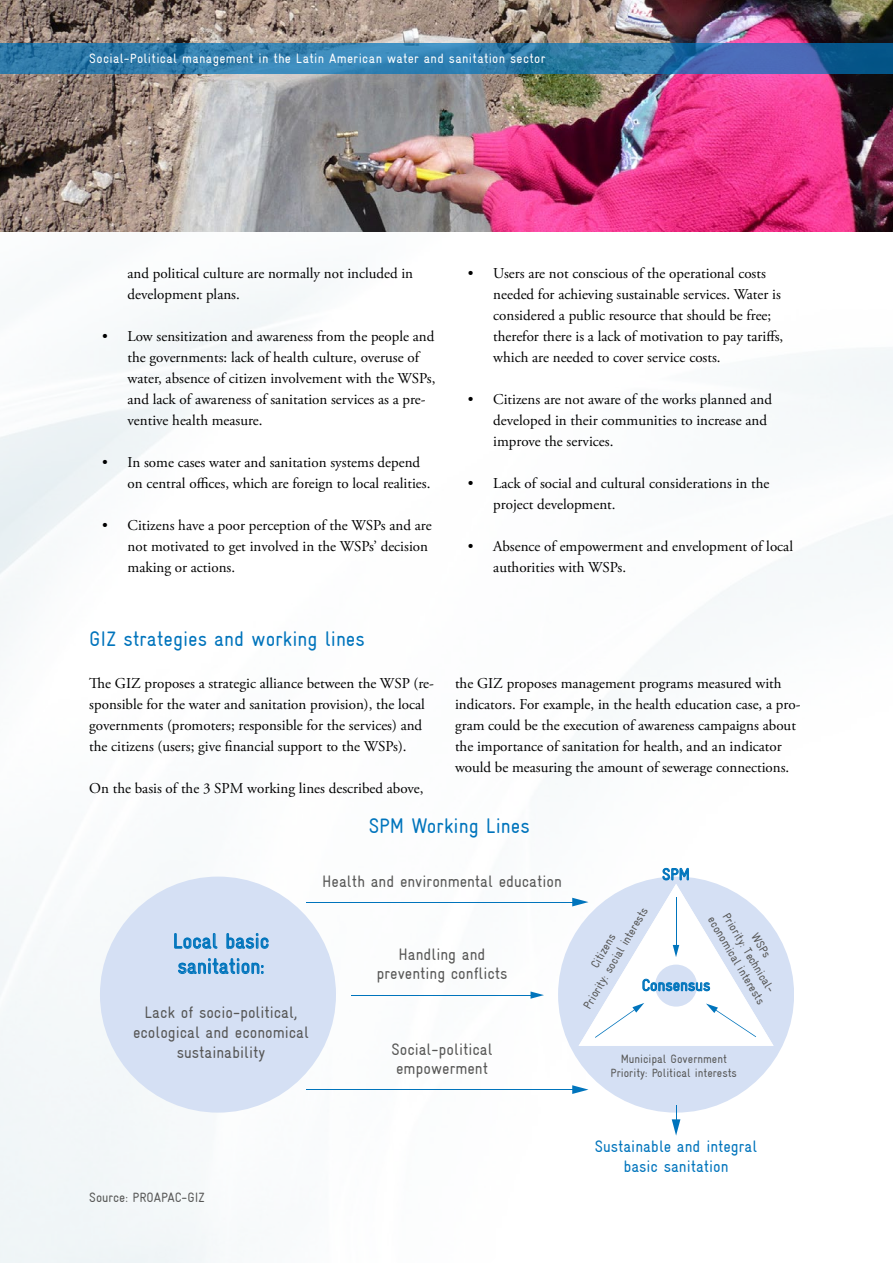
<style>
.page{position:relative;width:893px;height:1263px;background:#fff}
.page>*{position:absolute;margin:0;border:0;box-sizing:border-box;transform-origin:0 0}
.Fliesstext_Headline{font:condensed 21px/25.2px "Gravur";color:#0074bc}
.t1{font:condensed 16.5px/19.8px "Gravur";color:#575756;text-align:center}
.t2{font:condensed 16.5px/19.8px "Gravur";color:#0074bc;text-align:center}
.Fliesstext_NEU{font:15px/21px "Adobe Garamond Pro";color:#000}
.t3{font:condensed 13.5px "Gravur";letter-spacing:.025em;color:#fff}
.BU_01{font:condensed 13.5px "Gravur";color:#575756}
.t4{font:condensed 12px/14.4px "Gravur";color:#575756;text-align:center}
</style>
<div class="page">
<img style="left:0;top:0;width:893px;height:232px">
<div style="left:100px;top:876px;width:236px;height:236px;background:#d5e0f4;border-radius:50%"></div>
<svg style="left:558px;top:876px;width:235px;height:236px;fill:#d5e0f4"></svg>
<svg style="left:174px;top:933px;width:94px;height:16px"></svg>
<svg style="left:178px;top:958px;width:85px;height:16px"></svg>
<hr style="left:306px;top:902px;width:269px;height:1px;background:#0074bc">
<hr style="left:306px;top:1089px;width:269px;height:1px;background:#0074bc">
<svg style="left:572px;top:1085px;width:16px;height:9px"></svg>
<hr style="left:351px;top:995px;width:182px;height:1px;background:#0074bc">
<svg style="left:531px;top:991px;width:13px;height:8px"></svg>
<svg style="left:572px;top:867px;width:202px;height:179px"></svg>
<svg style="left:672px;top:1105px;width:8px;height:30px"></svg>
<svg style="left:0;top:43px;width:893px;height:30px;background:#3077aa"></svg>
<p class="t3" style="left:89px;top:51px;width:458px">Social-Political management in the Latin American water and sanitation sector</p>
<p class="Fliesstext_NEU" style="left:128px;top:264px;width:287px">and political culture are normally not included in development plans.</p>
<p class="Fliesstext_NEU" style="left:128px;top:327px;width:309px;text-indent:-26px">• Low sensitization and awareness from the people and the governments: lack of health culture, overuse of water, absence of citizen involvement with the WSPs, and lack of awareness of sanitation services as a pre&shy;ventive health measure.</p>
<p class="Fliesstext_NEU" style="left:128px;top:453px;width:304px;text-indent:-26px">• In some cases water and sanitation systems depend on central offices, which are foreign to local realities.</p>
<p class="Fliesstext_NEU" style="left:128px;top:516px;width:306px;text-indent:-26px">• Citizens have a poor perception of the WSPs and are not motivated to get involved in the WSPs’ decision making or actions.</p>
<p class="Fliesstext_NEU" style="left:493px;top:264px;width:292px;text-indent:-26px">• Users are not conscious of the operational costs needed for achieving sustainable services. Water is considered a public resource that should be free; therefor there is a lack of motivation to pay tariffs, which are needed to cover service costs.</p>
<p class="Fliesstext_NEU" style="left:493px;top:390px;width:280px;text-indent:-26px">• Citizens are not aware of the works planned and developed in their communities to increase and improve the services.</p>
<p class="Fliesstext_NEU" style="left:493px;top:474px;width:278px;text-indent:-26px">• Lack of social and cultural considerations in the project development.</p>
<p class="Fliesstext_NEU" style="left:493px;top:537px;width:301px;text-indent:-26px">• Absence of empowerment and envelopment of local authorities with WSPs.</p>
<p class="Fliesstext_Headline" style="left:89px;top:626px;width:277px">GIZ strategies and working lines</p>
<p class="Fliesstext_NEU" style="left:89px;top:673px;width:346px">The GIZ proposes a strategic alliance between the WSP (re&shy;sponsible for the water and sanitation provision), the local governments (promoters; responsible for the services) and the citizens (users; give financial support to the WSPs).</p>
<p class="Fliesstext_NEU" style="left:89px;top:778px;width:336px">On the basis of the 3 SPM working lines described above,</p>
<p class="Fliesstext_NEU" style="left:455px;top:673px;width:347px">the GIZ proposes management programs measured with indicators. For example, in the health education case, a pro&shy;gram could be the execution of awareness campaigns about the importance of sanitation for health, and an indicator would be measuring the amount of sewerage connections.</p>
<h1 class="Fliesstext_Headline" style="left:369px;top:813px;width:163px">SPM Working Lines</h1>
<p class="t1" style="left:322px;top:871px;width:241px">Health and environmental education</p>
<h1 class="Fliesstext_Headline" style="left:173px;top:928px;width:98px">Local basic sanitation:</h1>
<p class="t1" style="left:133px;top:1003px;width:177px">Lack of socio-political, ecological and economical sustainability</p>
<p class="t1" style="left:377px;top:944px;width:132px">Handling and preventing conflicts</p>
<p class="t1" style="left:392px;top:1039px;width:102px;text-align:left">Social-political empowerment</p>
<p class="t2" style="left:662px;top:864px;width:29px">SPM</p>
<p class="t4" style="left:568px;top:997px;width:117px;rotate:-60deg">Citizens<br>Priority: social interests</p>
<p class="t4" style="left:742px;top:899px;width:101px;rotate:59deg">WSPs<br>Priority: Technical&shy;economical interests</p>
<p class="t2" style="left:642px;top:975px;width:70px">Consensus</p>
<p class="t4" style="left:611px;top:1051px;width:128px">Municipal Government<br>Priority: Political interests</p>
<p class="BU_01" style="left:89px;top:1190px;width:117px">Source: PROAPAC-GIZ</p>
<p class="t2" style="left:595px;top:1136px;width:164px">Sustainable and integral basic sanitation</p>
</div>
